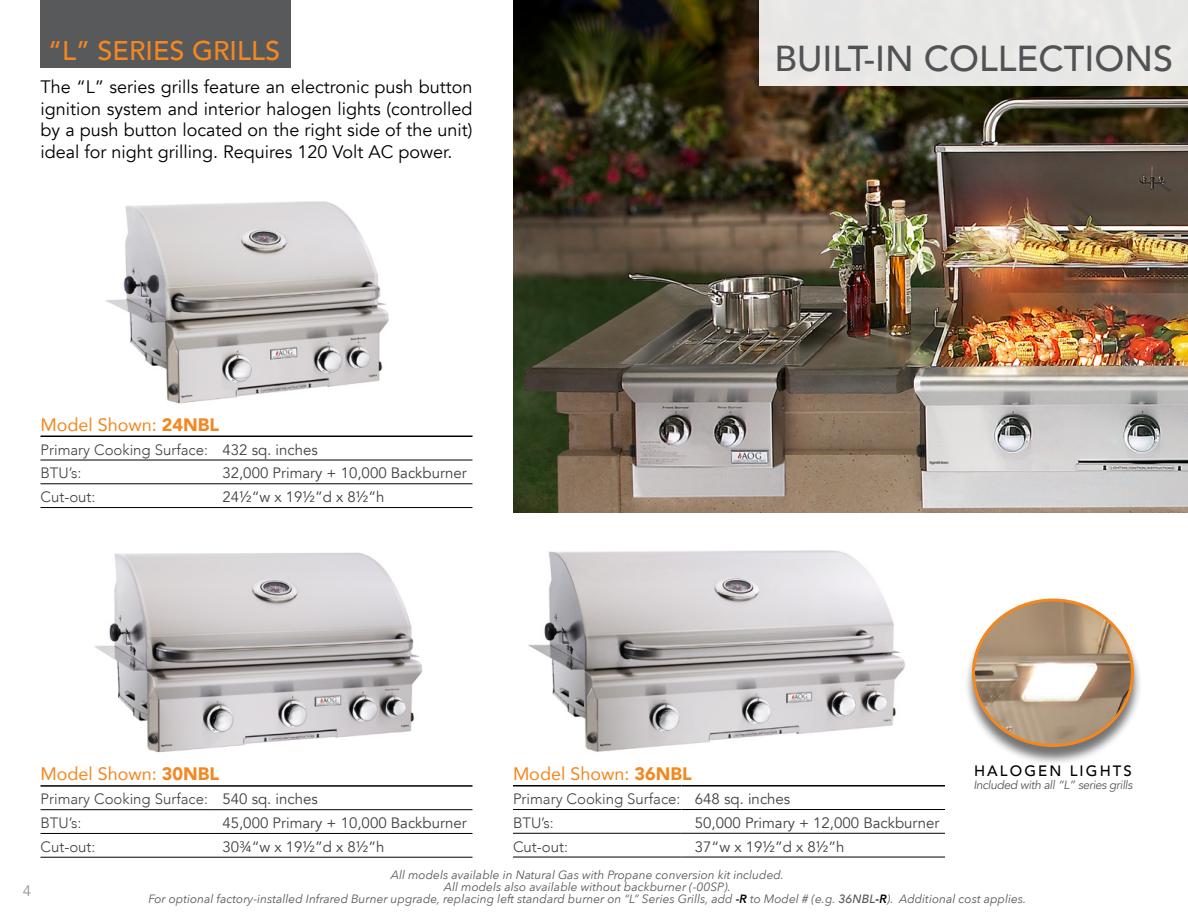
<style>
.page{position:relative;width:1188px;height:918px;background:#fff}
.page>*{position:absolute;margin:0;border:0;box-sizing:border-box;transform-origin:0 0}
.t1{font:500 36px "Avenir";color:#515254}
.t2{font:500 27px "Avenir";color:#f38720}
.t3{font:18px/21.6px "Avenir";color:#000;text-align:justify}
.t4{font:18px "Avenir";color:#f38720}
.t5{font:300 15px/23.7px "Avenir";color:#414042}
.t6{font:15px "Avenir";color:#414042}
.t7{font:500 15px "Avenir";letter-spacing:.14em;color:#000}
.t8{font:15px "Avenir";color:#939598}
.t9{font:italic 12px/12px "Avenir Next";color:#58595b;text-align:center}
.t10{font:italic 12px "Avenir";letter-spacing:-.03em;color:#58595b}
.s1{font-weight:900}
.s2{font-weight:400}
.s3{font-weight:600;color:#000}
.s4{font-weight:500}
</style>
<div class="page">
<div style="left:40px;top:0;width:251px;height:68px;background:#58595b"></div>
<img style="left:513px;top:0;width:675px;height:513px">
<div style="left:759px;top:0;width:429px;height:86px;background:#e8e8e6"></div>
<hr style="left:209px;top:436px;width:263px;height:1px;background:#000">
<hr style="left:40px;top:460px;width:169px;height:1px;background:#000">
<hr style="left:209px;top:460px;width:263px;height:1px;background:#000">
<hr style="left:40px;top:483px;width:169px;height:1px;background:#000">
<hr style="left:209px;top:483px;width:263px;height:1px;background:#000">
<hr style="left:40px;top:507px;width:169px;height:1px;background:#000">
<hr style="left:209px;top:507px;width:263px;height:1px;background:#000">
<hr style="left:40px;top:436px;width:169px;height:1px;background:#000">
<hr style="left:209px;top:785px;width:263px;height:2px;background:#000">
<hr style="left:40px;top:809px;width:169px;height:1px;background:#000">
<hr style="left:209px;top:809px;width:263px;height:1px;background:#000">
<hr style="left:40px;top:833px;width:169px;height:1px;background:#000">
<hr style="left:209px;top:833px;width:263px;height:1px;background:#000">
<hr style="left:40px;top:857px;width:169px;height:1px;background:#000">
<hr style="left:209px;top:857px;width:263px;height:1px;background:#000">
<hr style="left:40px;top:785px;width:169px;height:2px;background:#000">
<hr style="left:681px;top:785px;width:264px;height:2px;background:#000">
<hr style="left:513px;top:809px;width:168px;height:1px;background:#000">
<hr style="left:681px;top:809px;width:264px;height:1px;background:#000">
<hr style="left:513px;top:833px;width:168px;height:1px;background:#000">
<hr style="left:681px;top:833px;width:264px;height:1px;background:#000">
<hr style="left:513px;top:857px;width:168px;height:1px;background:#000">
<hr style="left:681px;top:857px;width:264px;height:1px;background:#000">
<hr style="left:513px;top:785px;width:168px;height:2px;background:#000">
<img style="left:94px;top:552px;width:328px;height:201px">
<div style="left:963px;top:600px;width:180px;height:166px;background:#000;opacity:.55"></div>
<img style="left:974px;top:600px;width:158px;height:146px">
<div style="left:972px;top:598px;width:162px;height:149px;border:3px solid #f38720;border-radius:50%"></div>
<img style="left:528px;top:550px;width:377px;height:202px">
<img style="left:105px;top:201px;width:284px;height:203px">
<h2 class="t2" style="left:48px;top:27px;width:234px">“L” SERIES GRILLS</h2>
<h3 class="t3" style="left:40px;top:76px;width:434px">The “L” series grills feature an electronic push button ignition system and interior halogen lights (controlled by a push button located on the right side of the unit) ideal for night grilling. Requires 120 Volt AC power.</h3>
<h3 class="t4" style="left:40px;top:410px;width:180px">Model Shown: <span class="s1">24NBL</span></h3>
<p class="t5" style="left:40px;top:438px;width:279px">Primary Cooking Surface: <span class="s2">432 sq. inches<br></span>BTU’s:</p>
<p class="t6" style="left:222px;top:464px;width:246px">32,000 Primary + 10,000 Backburner</p>
<p class="t5" style="left:40px;top:485px;width:57px">Cut-out:</p>
<p class="t6" style="left:222px;top:488px;width:164px">24½“w x 19½”d x 8½”h</p>
<h1 class="t1" style="left:774px;top:27px;width:400px">BUILT-IN COLLECTIONS</h1>
<p class="t8" style="left:23px;top:881px;width:10px">4</p>
<h3 class="t4" style="left:40px;top:759px;width:180px">Model Shown: <span class="s1">30NBL</span></h3>
<p class="t5" style="left:40px;top:787px;width:279px">Primary Cooking Surface: <span class="s2">540 sq. inches<br></span>BTU’s:</p>
<p class="t6" style="left:222px;top:814px;width:246px">45,000 Primary + 10,000 Backburner</p>
<h3 class="t4" style="left:513px;top:759px;width:180px">Model Shown: <span class="s1">36NBL</span></h3>
<p class="t5" style="left:513px;top:787px;width:279px">Primary Cooking Surface: <span class="s2">648 sq. inches<br></span>BTU’s:</p>
<p class="t6" style="left:695px;top:814px;width:246px">50,000 Primary + 12,000 Backburner</p>
<p class="t7" style="left:974px;top:757px;width:159px">HALOGEN LIGHTS</p>
<p class="t10" style="left:973px;top:778px;width:161px">Included with all “L” series grills</p>
<p class="t5" style="left:40px;top:835px;width:57px">Cut-out:</p>
<p class="t6" style="left:222px;top:838px;width:164px">30¾“w x 19½”d x 8½”h</p>
<p class="t5" style="left:513px;top:835px;width:57px">Cut-out:</p>
<p class="t6" style="left:695px;top:837px;width:151px">37“w x 19½”d x 8½”h</p>
<p class="t9" style="left:148px;top:868px;width:880px">All models available in Natural Gas with Propane conversion kit included.<br>All models also available without backburner (-00SP).<br>For optional factory-installed Infrared Burner upgrade, replacing left standard burner on “L” Series Grills, add <span class="s3">-R</span> to Model # (e.g. <span class="s4">36NBL</span><span class="s3">-R</span>). Additional cost applies.</p>
</div>
